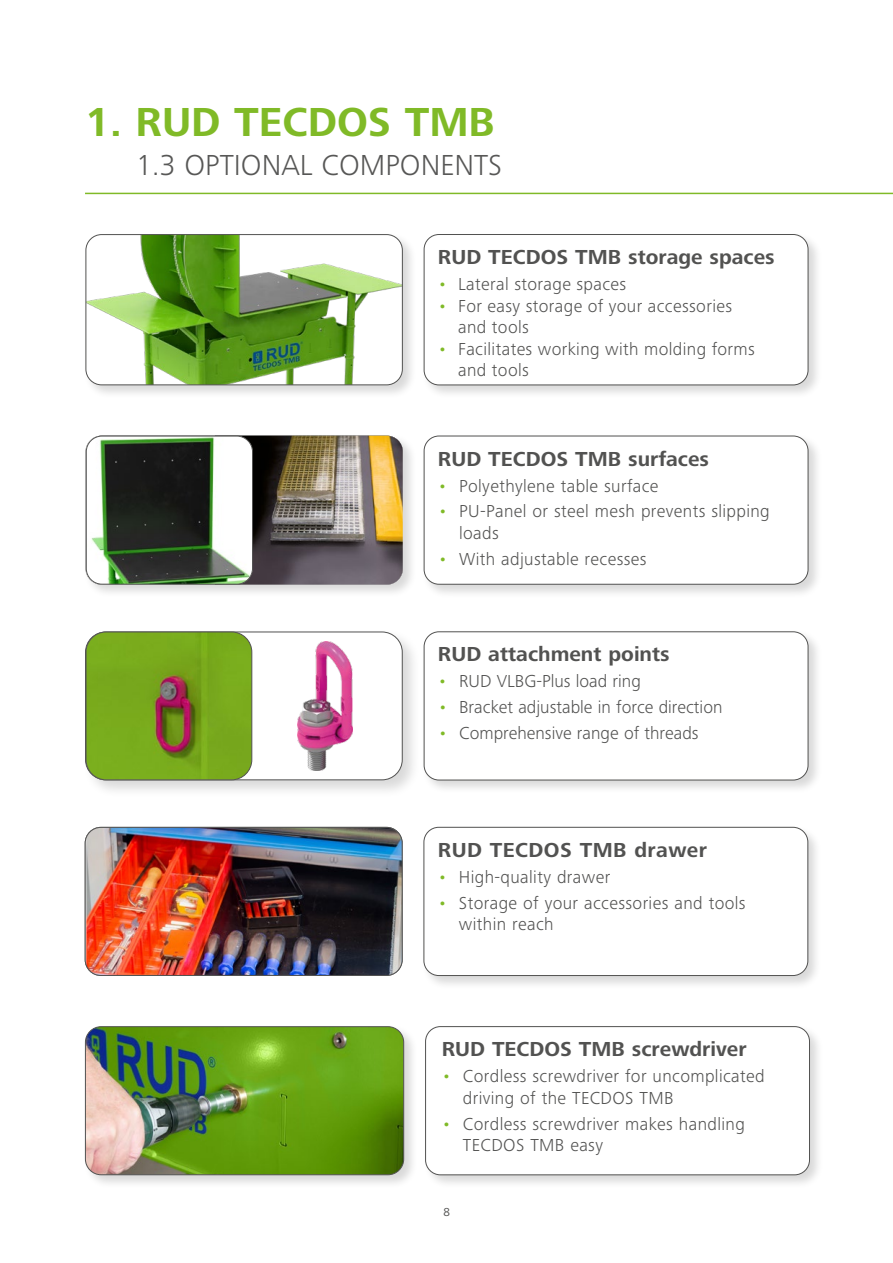
<style>
.page{position:relative;width:893px;height:1263px;background:#fff}
.page>*{position:absolute;margin:0;border:0;box-sizing:border-box;transform-origin:0 0}
.t1{font:700 42px "Frutiger Next LTW1 G";color:#80ba27}
.t2{font:300 30px "Frutiger Next LTW1 G";color:#575756}
.t3{font:700 21px "Frutiger Next LTW1 G";color:#525251}
.t4{font:700 21px "Frutiger Next LTW1 G";letter-spacing:.02em;color:#525251}
.t5{font:300 18px/21.6px "Frutiger Next LTW1 G";letter-spacing:.02em;color:#525251}
.t6{font:300 18px "Frutiger Next LTW1 G";color:#525251}
.t7{font:12px "Frutiger Next LTW1 G";color:#525251}
.s1{color:#80ba27}
</style>
<div class="page">
<div style="left:83px;top:232px;width:334px;height:167px;background:#000;opacity:.15"></div>
<img style="left:86px;top:235px;width:316px;height:150px">
<div style="left:86px;top:234px;width:317px;height:151px;border:1px solid #525251;border-radius:16px"></div>
<img style="left:86px;top:827px;width:315px;height:148px">
<div style="left:85px;top:827px;width:318px;height:149px;border:1px solid #525251;border-radius:16px"></div>
<div style="left:422px;top:434px;width:400px;height:165px;background:#000;opacity:.15"></div>
<div style="left:424px;top:436px;width:384px;height:148px;background:#fff;border-radius:15px"></div>
<div style="left:424px;top:436px;width:384px;height:148px;border:1px solid #525251;border-radius:15px"></div>
<div style="left:421px;top:825px;width:401px;height:165px;background:#000;opacity:.15"></div>
<div style="left:424px;top:827px;width:384px;height:148px;background:#fff;border-radius:15px"></div>
<div style="left:424px;top:827px;width:384px;height:149px;border:1px solid #525251;border-radius:15px"></div>
<div style="left:82px;top:629px;width:339px;height:169px;background:#000;opacity:.15"></div>
<div style="left:86px;top:632px;width:316px;height:148px;background:#fff;border-radius:20px"></div>
<img style="left:86px;top:632px;width:166px;height:148px">
<div style="left:86px;top:631px;width:166px;height:149px;border:1px solid #525251;border-radius:20px"></div>
<img style="left:297px;top:641px;width:56px;height:129px">
<div style="left:422px;top:629px;width:400px;height:165px;background:#000;opacity:.15"></div>
<div style="left:424px;top:632px;width:384px;height:148px;background:#fff;border-radius:15px"></div>
<div style="left:424px;top:631px;width:384px;height:149px;border:1px solid #525251;border-radius:15px"></div>
<div style="left:422px;top:232px;width:400px;height:167px;background:#000;opacity:.15"></div>
<div style="left:424px;top:234px;width:384px;height:151px;background:#fff;border-radius:15px"></div>
<div style="left:424px;top:234px;width:384px;height:151px;border:1px solid #525251;border-radius:15px"></div>
<div style="left:84px;top:433px;width:333px;height:166px;background:#000;opacity:.15"></div>
<img style="left:252px;top:436px;width:151px;height:148px">
<img style="left:86px;top:436px;width:166px;height:148px">
<div style="left:86px;top:436px;width:167px;height:148px;border:1px solid #525251;border-radius:16px"></div>
<div style="left:423px;top:1024px;width:401px;height:165px;background:#000;opacity:.15"></div>
<div style="left:426px;top:1026px;width:383px;height:149px;background:#fff;border-radius:15px"></div>
<div style="left:425px;top:1026px;width:385px;height:149px;border:1px solid #525251;border-radius:15px"></div>
<div style="left:83px;top:1024px;width:335px;height:165px;background:#000;opacity:.15"></div>
<img style="left:85px;top:1027px;width:319px;height:148px">
<div style="left:85px;top:1026px;width:319px;height:149px;border:1px solid #525251;border-radius:16px"></div>
<hr style="left:85px;top:193px;width:808px;height:1px;background:#80ba27">
<h1 class="t1" style="left:85px;top:98px;width:411px">1. RUD TECDOS TMB</h1>
<h2 class="t2" style="left:136px;top:148px;width:368px">1.3 OPTIONAL COMPONENTS</h2>
<p class="t3" style="left:438px;top:245px;width:338px">RUD TECDOS TMB storage spaces</p>
<p class="t5" style="left:438px;top:273px;width:190px"><span class="s1">•</span> Lateral storage spaces</p>
<p class="t5" style="left:458px;top:295px;width:275px;text-indent:-20px"><span class="s1">•</span> For easy storage of your accessories and tools</p>
<p class="t5" style="left:458px;top:338px;width:298px;text-indent:-20px"><span class="s1">•</span> Facilitates working with molding forms and tools</p>
<p class="t3" style="left:438px;top:447px;width:273px">RUD TECDOS TMB surfaces</p>
<p class="t5" style="left:438px;top:475px;width:222px"><span class="s1">•</span> Polyethylene table surface</p>
<p class="t5" style="left:459px;top:500px;width:312px;text-indent:-21px"><span class="s1">•</span> PU-Panel or steel mesh prevents slipping loads</p>
<p class="t5" style="left:438px;top:548px;width:210px"><span class="s1">•</span> With adjustable recesses</p>
<p class="t3" style="left:438px;top:642px;width:233px">RUD attachment points</p>
<p class="t6" style="left:438px;top:671px;width:204px"><span class="s1">•</span> RUD VLBG-Plus load ring</p>
<p class="t6" style="left:438px;top:697px;width:286px"><span class="s1">•</span> Bracket adjustable in force direction</p>
<p class="t6" style="left:438px;top:723px;width:262px"><span class="s1">•</span> Comprehensive range of threads</p>
<p class="t4" style="left:438px;top:838px;width:271px">RUD TECDOS TMB drawer</p>
<p class="t5" style="left:438px;top:866px;width:174px"><span class="s1">•</span> High-quality drawer</p>
<p class="t5" style="left:459px;top:892px;width:288px;text-indent:-21px"><span class="s1">•</span> Storage of your accessories and tools within reach</p>
<p class="t3" style="left:442px;top:1037px;width:306px">RUD TECDOS TMB screwdriver</p>
<p class="t5" style="left:463px;top:1065px;width:303px;text-indent:-21px"><span class="s1">•</span> Cordless screwdriver for uncomplicated driving of the TECDOS TMB</p>
<p class="t5" style="left:463px;top:1113px;width:283px;text-indent:-21px"><span class="s1">•</span> Cordless screwdriver makes handling<br>TECDOS TMB easy</p>
<p class="t7" style="left:443px;top:1205px;width:8px">8</p>
</div>
